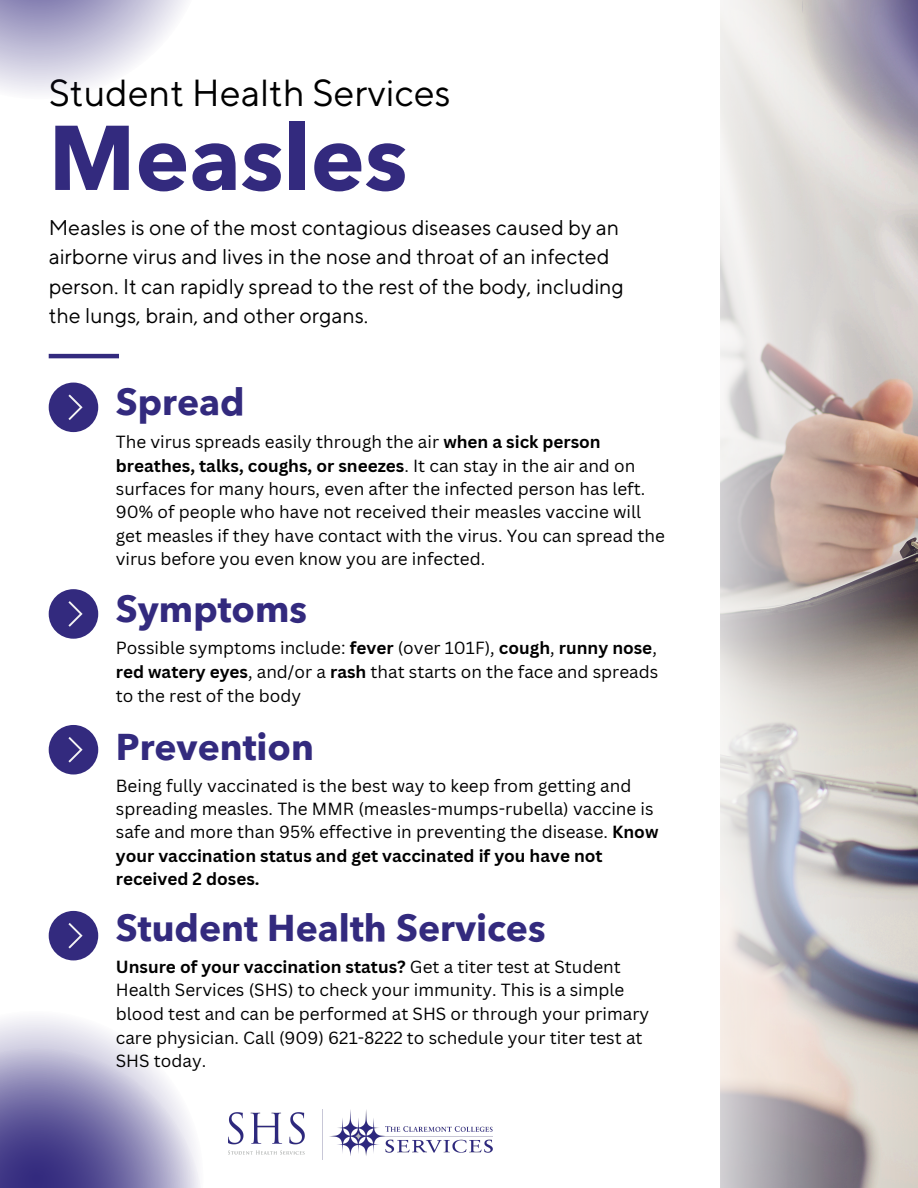
<style>
.page{position:relative;width:918px;height:1188px;background:#fff}
.page>*{position:absolute;margin:0;border:0;box-sizing:border-box;transform-origin:0 0}
.t1{font:700 90.75px "Avenir Next Arabic";color:#332a7e}
.t2{font:37.5px "TT Norms Pro";color:#000}
.t3{font:700 37.2px "Avenir Next Arabic";color:#332a7e}
.t4{font:21.3px/29.2px "TT Norms Pro";color:#000}
.t5{font:17.1px/23.4px "Canva Sans";color:#000}
.s1{font-weight:700}
</style>
<div class="page">
<svg style="left:0;top:0;width:186px;height:93px"></svg>
<svg style="left:720px;top:0;width:198px;height:1188px;background:#c9c1bf"></svg>
<hr style="left:49px;top:354px;width:70px;height:4px;background:#332a7e">
<svg style="left:803px;top:0;width:115px;height:186px;background:#bcb7c1"></svg>
<div style="left:49px;top:911px;width:49px;height:49px;background:#332a7e;border-radius:25px"></div>
<svg style="left:68px;top:923px;width:15px;height:25px"></svg>
<div style="left:49px;top:589px;width:49px;height:50px;background:#332a7e;border-radius:25px"></div>
<svg style="left:68px;top:601px;width:15px;height:26px"></svg>
<div style="left:49px;top:725px;width:49px;height:49px;background:#332a7e;border-radius:25px"></div>
<svg style="left:68px;top:737px;width:15px;height:26px"></svg>
<div style="left:49px;top:383px;width:49px;height:49px;background:#332a7e;border-radius:25px"></div>
<svg style="left:68px;top:395px;width:15px;height:25px"></svg>
<svg style="left:0;top:1017px;width:200px;height:171px"></svg>
<img style="left:228px;top:1110px;width:265px;height:49px">
<h3 class="t2" style="left:49px;top:71px;width:403px">Student Health Services</h3>
<h4 class="t1" style="left:49px;top:106px;width:360px">Measles</h4>
<h2 class="t4" style="left:49px;top:214px;width:577px">Measles is one of the most contagious diseases caused by an airborne virus and lives in the nose and throat of an infected person. It can rapidly spread to the rest of the body, including the lungs, brain, and other organs.</h2>
<p class="t3" style="left:116px;top:381px;width:130px">Spread</p>
<p class="t5" style="left:116px;top:430px;width:551px">The virus spreads easily through the air <span class="s1">when a sick person breathes, talks, coughs, or sneezes</span>. It can stay in the air and on surfaces for many hours, even after the infected person has left.<br>90% of people who have not received their measles vaccine will get measles if they have contact with the virus. You can spread the virus before you even know you are infected.</p>
<p class="t3" style="left:116px;top:587px;width:193px">Symptoms</p>
<h2 class="t5" style="left:116px;top:636px;width:544px;text-align:justify">Possible symptoms include: <span class="s1">fever</span> (over 101F), <span class="s1">cough</span>, <span class="s1">runny nose</span>, <span class="s1">red watery eyes</span>, and/or a <span class="s1">rash</span> that starts on the face and spreads to the rest of the body</h2>
<p class="t3" style="left:116px;top:725px;width:200px">Prevention</p>
<p class="t5" style="left:116px;top:773px;width:544px">Being fully vaccinated is the best way to keep from getting and spreading measles. The MMR (measles-mumps-rubella) vaccine is safe and more than 95% effective in preventing the disease. <span class="s1">Know your vaccination status and get vaccinated if you have not received 2 doses.</span></p>
<p class="t3" style="left:116px;top:907px;width:431px">Student Health Services</p>
<h1 class="t5" style="left:116px;top:954px;width:535px"><span class="s1">Unsure of your vaccination status?</span> Get a titer test at Student Health Services (SHS) to check your immunity. This is a simple blood test and can be performed at SHS or through your primary care physician. Call (909) 621-8222 to schedule your titer test at SHS today.</h1>
</div>
